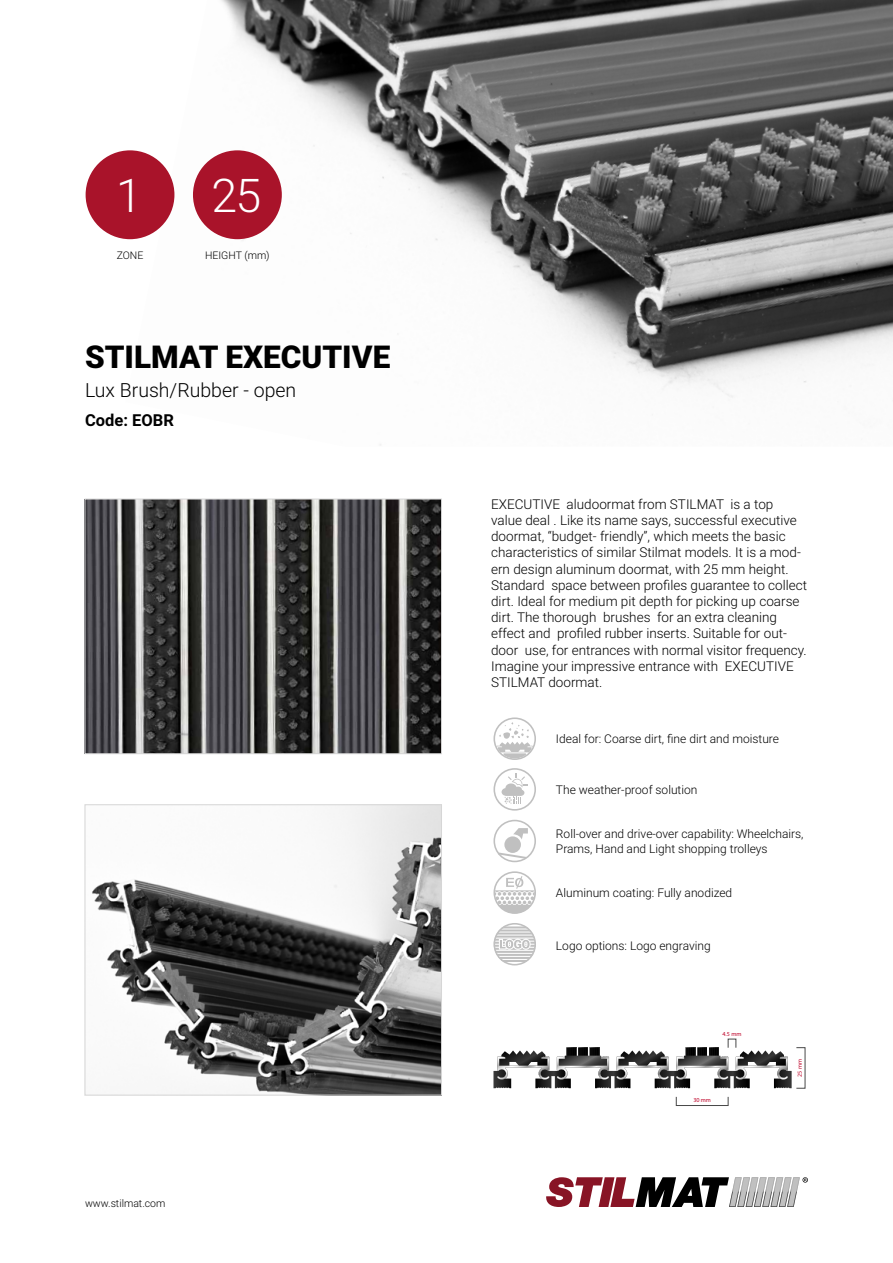
<style>
.page{position:relative;width:893px;height:1263px;background:#fff}
.page>*{position:absolute;margin:0;border:0;box-sizing:border-box;transform-origin:0 0}
.t1{font:300 46.5px "Roboto";color:#fff}
.t2{font:900 31.5px "Roboto";color:#000}
.t3{font:300 19.5px "Roboto";color:#000}
.t4{font:700 16.5px "Roboto";color:#000}
.t5{font:300 13.5px/16.2px "Roboto";color:#000}
.t6{font:300 12px/14.4px "Roboto";color:#000}
.t7{font:300 10.5px "Roboto";color:#000}
.t8{font:6.15px "Myriad Pro";color:#be0027}
</style>
<div class="page">
<svg style="left:546px;top:1177px;width:262px;height:30px"></svg>
<img style="left:126px;top:0;width:767px;height:446px">
<img style="left:87px;top:501px;width:353px;height:251px">
<div style="left:85px;top:499px;width:357px;height:255px;border:1px solid #d6d6d6"></div>
<img style="left:92px;top:806px;width:348px;height:287px">
<div style="left:85px;top:804px;width:357px;height:291px;border:1px solid #d6d6d6"></div>
<div style="left:676px;top:1097px;width:52px;height:9px;border:1px solid #484848"></div>
<svg style="left:493px;top:1048px;width:299px;height:40px"></svg>
<div style="left:86px;top:150px;width:88px;height:89px;background:#a9132a;border-radius:50%"></div>
<div style="left:193px;top:150px;width:89px;height:89px;background:#a9132a;border-radius:50%"></div>
<svg style="left:493px;top:768px;width:43px;height:43px"></svg>
<svg style="left:493px;top:717px;width:43px;height:43px"></svg>
<svg style="left:493px;top:820px;width:43px;height:42px"></svg>
<svg style="left:493px;top:871px;width:43px;height:43px"></svg>
<svg style="left:493px;top:923px;width:43px;height:42px"></svg>
<h1 class="t1" style="left:116px;top:163px;width:27px">1</h1>
<h1 class="t1" style="left:212px;top:163px;width:51px">25</h1>
<p class="t7" style="left:117px;top:248px;width:28px">ZONE</p>
<p class="t7" style="left:205px;top:248px;width:66px">HEIGHT (mm)</p>
<h2 class="t2" style="left:85px;top:334px;width:307px">STILMAT EXECUTIVE</h2>
<h3 class="t3" style="left:85px;top:376px;width:213px">Lux Brush/Rubber - open</h3>
<p class="t4" style="left:85px;top:409px;width:90px">Code: EOBR</p>
<p class="t7" style="left:85px;top:1196px;width:82px">www.stilmat.com</p>
<p class="t5" style="left:491px;top:495px;width:317px">EXECUTIVE aludoormat from STILMAT is a top value deal . Like its name says, successful executive doormat, “budget- friendly”, which meets the basic characteristics of similar Stilmat models. It is a mod&shy;ern design aluminum doormat, with 25 mm height.<br>Standard space between profiles guarantee to collect dirt. Ideal for medium pit depth for picking up coarse dirt. The thorough brushes for an extra cleaning effect and profiled rubber inserts. Suitable for out&shy;door use, for entrances with normal visitor frequency.<br>Imagine your impressive entrance with EXECUTIVE STILMAT doormat.</p>
<p class="t6" style="left:556px;top:731px;width:225px">Ideal for: Coarse dirt, fine dirt and moisture</p>
<p class="t6" style="left:556px;top:782px;width:143px">The weather-proof solution</p>
<p class="t6" style="left:556px;top:826px;width:249px">Roll-over and drive-over capability: Wheelchairs,<br>Prams, Hand and Light shopping trolleys</p>
<p class="t6" style="left:556px;top:885px;width:178px">Aluminum coating: Fully anodized</p>
<p class="t6" style="left:556px;top:938px;width:156px">Logo options: Logo engraving</p>
<p class="t8" style="left:722px;top:1030px;width:20px">4.5 mm</p>
<p class="t8" style="left:693px;top:1096px;width:19px">30 mm</p>
<p class="t8" style="left:796px;top:1077px;width:19px;rotate:-90deg">25 mm</p>
</div>
